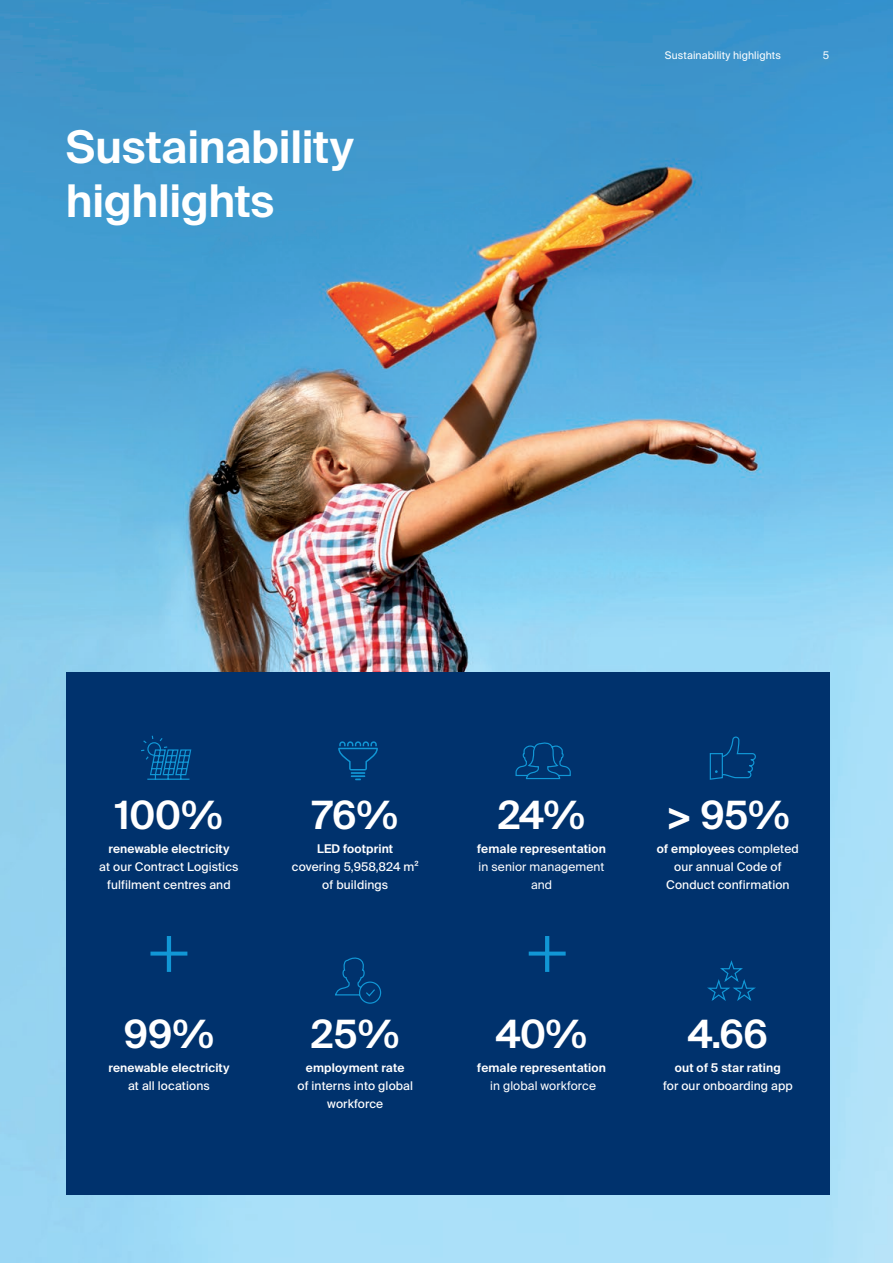
<style>
.page{position:relative;width:893px;height:1263px;background:#fff}
.page>*{position:absolute;margin:0;border:0;box-sizing:border-box;transform-origin:0 0}
.t1{font:300 67.5px "Suisse Intl";color:#1197d6}
.t2{font:600 45px/54px "Suisse Intl";letter-spacing:-.005em;color:#fff}
.t3{font:600 39px "Suisse Intl";color:#fff}
.t4{font:12px/18px "Suisse Intl";letter-spacing:.01em;color:#fff;text-align:center}
.t5{font:600 12px "Suisse Intl";letter-spacing:.01em;color:#fff}
.t6{font:12px/18px "Suisse Intl";letter-spacing:.01em;color:#fff;text-align:center}
.t7{font:10.5px "Suisse Intl";letter-spacing:.01em;color:#fff}
.s1{font-weight:600}
</style>
<div class="page">
<img style="left:0;top:0;width:893px;height:1263px">
<div style="left:66px;top:673px;width:763px;height:522px;background:#00326d"></div>
<svg style="left:141px;top:735px;width:51px;height:45px"></svg>
<svg style="left:338px;top:741px;width:40px;height:39px"></svg>
<svg style="left:515px;top:742px;width:56px;height:38px"></svg>
<svg style="left:707px;top:960px;width:49px;height:41px"></svg>
<svg style="left:709px;top:736px;width:47px;height:44px"></svg>
<svg style="left:335px;top:957px;width:47px;height:47px"></svg>
<h2 class="t2" style="left:66px;top:120px;width:290px">Sustainability highlights</h2>
<p class="t7" style="left:665px;top:49px;width:118px">Sustainability highlights</p>
<p class="t7" style="left:823px;top:49px;width:8px">5</p>
<h3 class="t3" style="left:115px;top:793px;width:109px">100%</h3>
<h3 class="t3" style="left:312px;top:793px;width:87px">76%</h3>
<h3 class="t3" style="left:498px;top:793px;width:89px">24%</h3>
<h3 class="t3" style="left:666px;top:793px;width:125px">&gt; 95%</h3>
<p class="t5" style="left:108px;top:842px;width:123px">renewable electricity</p>
<p class="t4" style="left:99px;top:858px;width:141px">at our Contract Logistics fulfilment centres and</p>
<p class="t5" style="left:317px;top:842px;width:77px">LED footprint</p>
<p class="t4" style="left:292px;top:858px;width:128px">covering 5,958,824 m² of buildings</p>
<p class="t5" style="left:477px;top:842px;width:130px">female representation</p>
<p class="t6" style="left:479px;top:858px;width:127px">in senior management and</p>
<p class="t4" style="left:657px;top:840px;width:143px"><span class="s1">of employees</span> completed our annual Code of<br>Conduct confirmation</p>
<h1 class="t1" style="left:146px;top:909px;width:47px">+</h1>
<h1 class="t1" style="left:524px;top:909px;width:47px">+</h1>
<h3 class="t3" style="left:124px;top:1011px;width:92px">99%</h3>
<h3 class="t3" style="left:311px;top:1011px;width:90px">25%</h3>
<h3 class="t3" style="left:496px;top:1011px;width:93px">40%</h3>
<h3 class="t3" style="left:688px;top:1011px;width:82px">4.66</h3>
<p class="t5" style="left:108px;top:1061px;width:123px">renewable electricity</p>
<p class="t4" style="left:128px;top:1077px;width:83px">at all locations</p>
<p class="t5" style="left:306px;top:1061px;width:100px">employment rate</p>
<p class="t4" style="left:297px;top:1077px;width:117px">of interns into global workforce</p>
<p class="t5" style="left:477px;top:1061px;width:130px">female representation</p>
<p class="t6" style="left:490px;top:1077px;width:107px">in global workforce</p>
<p class="t5" style="left:675px;top:1061px;width:107px">out of 5 star rating</p>
<p class="t4" style="left:663px;top:1077px;width:131px">for our onboarding app</p>
</div>
